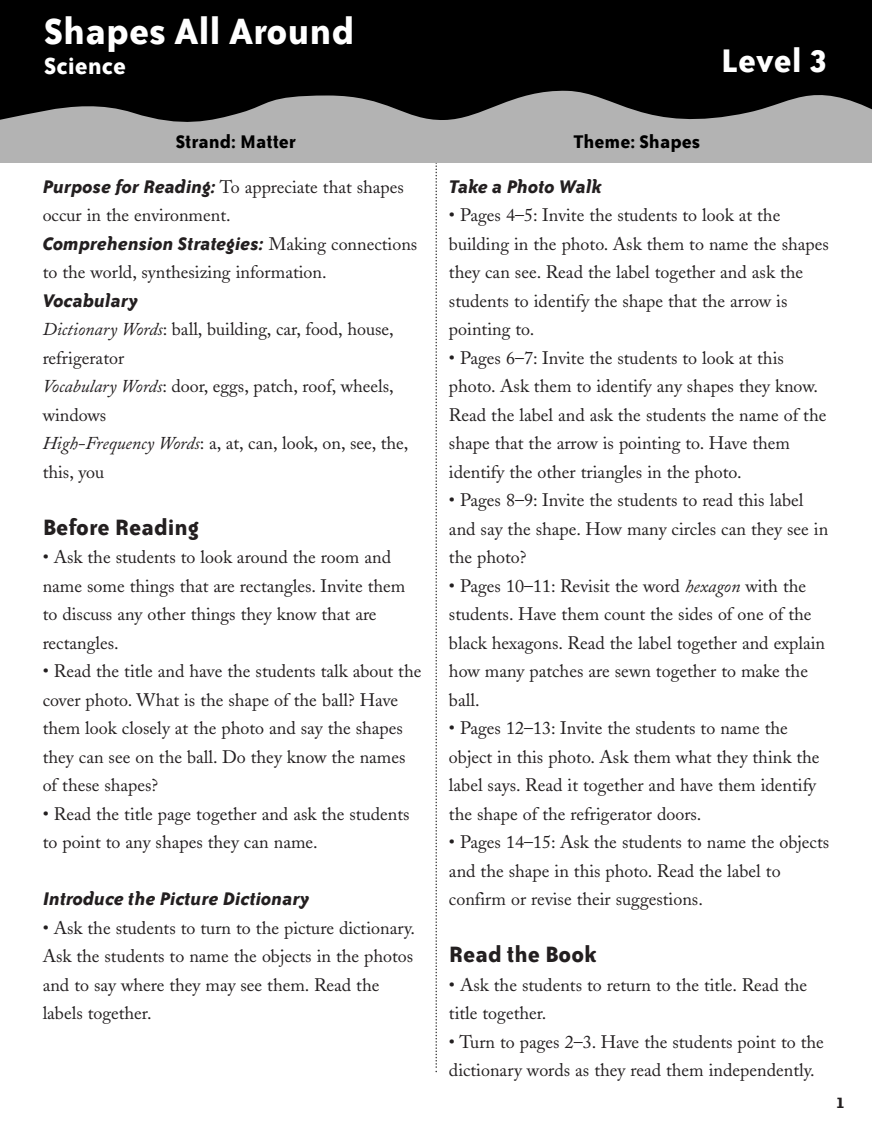
<style>
.page{position:relative;width:872px;height:1134px;background:#fff}
.page>*{position:absolute;margin:0;border:0;box-sizing:border-box;transform-origin:0 0}
.t1{font:700 42px "Bailey Sans ITC";color:#fff}
.t2{font:700 37.5px "Bailey Sans ITC";color:#fff}
.t3{font:700 27px "Bailey Sans ITC";color:#fff}
.t4{font:700 25.5px "Bailey Sans ITC";color:#231f20}
.t5{font:italic 700 21px "Bailey Sans ITC";color:#231f20}
.t6{font:700 21px "Bailey Sans ITC";color:#000}
.t7{font:18px/28.5px "Adobe Caslon";color:#231f20}
.t8{font:700 18px "Bailey Sans ITC";color:#231f20}
.s1{font-family:"Bailey Sans ITC";font-weight:700;font-style:italic;font-size:21px}
.s2{font-family:"Adobe Caslon";font-weight:400;font-style:normal;font-size:18px}
.s3{font-style:italic}
</style>
<div class="page">
<svg style="left:435px;top:163px;width:2px;height:909px"></svg>
<div style="left:0;top:0;width:872px;height:163px;background:#b3b3b3"></div>
<svg style="left:0;top:0;width:872px;height:122px;background:#141414"></svg>
<h1 class="t1" style="left:44px;top:14px;width:312px">Shapes All Around</h1>
<h3 class="t3" style="left:44px;top:55px;width:83px">Science</h3>
<h2 class="t2" style="left:720px;top:45px;width:109px">Level 3</h2>
<p class="t6" style="left:176px;top:134px;width:121px">Strand: Matter</p>
<p class="t6" style="left:573px;top:134px;width:129px">Theme: Shapes</p>
<p class="t7" style="left:43px;top:174px;width:363px"><span class="s1">Purpose for Reading:</span> To appreciate that shapes occur in the environment.</p>
<p class="t5" style="left:43px;top:235px;width:376px">Comprehension Strategies: <span class="s2">Making connections</span></p>
<p class="t7" style="left:43px;top:260px;width:285px">to the world, synthesizing information.</p>
<p class="t5" style="left:43px;top:292px;width:97px">Vocabulary</p>
<p class="t7" style="left:43px;top:317px;width:367px"><span class="s3">Dictionary Words</span>: ball, building, car, food, house, refrigerator<br><span class="s3">Vocabulary Words</span>: door, eggs, patch, roof, wheels, windows<br><span class="s3">High-Frequency Words</span>: a, at, can, look, on, see, the, this, you</p>
<h3 class="t4" style="left:43px;top:517px;width:158px">Before Reading</h3>
<p class="t7" style="left:43px;top:545px;width:364px">• Ask the students to look around the room and name some things that are rectangles. Invite them to discuss any other things they know that are rectangles.</p>
<p class="t7" style="left:43px;top:659px;width:380px">• Read the title and have the students talk about the cover photo. What is the shape of the ball? Have them look closely at the photo and say the shapes they can see on the ball. Do they know the names of these shapes?</p>
<p class="t7" style="left:43px;top:801px;width:368px">• Read the title page together and ask the students to point to any shapes they can name.</p>
<p class="t5" style="left:43px;top:890px;width:268px">Introduce the Picture Dictionary</p>
<p class="t7" style="left:43px;top:915px;width:374px">• Ask the students to turn to the picture dictionary.<br>Ask the students to name the objects in the photos and to say where they may see them. Read the labels together.</p>
<p class="t5" style="left:449px;top:178px;width:154px">Take a Photo Walk</p>
<p class="t7" style="left:449px;top:203px;width:381px">• Pages 4–5: Invite the students to look at the building in the photo. Ask them to name the shapes they can see. Read the label together and ask the students to identify the shape that the arrow is pointing to.</p>
<p class="t7" style="left:449px;top:345px;width:379px">• Pages 6–7: Invite the students to look at this photo. Ask them to identify any shapes they know.<br>Read the label and ask the students the name of the shape that the arrow is pointing to. Have them identify the other triangles in the photo.</p>
<p class="t7" style="left:449px;top:488px;width:381px">• Pages 8–9: Invite the students to read this label and say the shape. How many circles can they see in the photo?</p>
<p class="t7" style="left:449px;top:573px;width:377px">• Pages 10–11: Revisit the word <span class="s3">hexagon</span> with the students. Have them count the sides of one of the black hexagons. Read the label together and explain how many patches are sewn together to make the ball.</p>
<p class="t7" style="left:449px;top:716px;width:372px">• Pages 12–13: Invite the students to name the object in this photo. Ask them what they think the label says. Read it together and have them identify the shape of the refrigerator doors.</p>
<p class="t7" style="left:449px;top:830px;width:381px">• Pages 14–15: Ask the students to name the objects and the shape in this photo. Read the label to confirm or revise their suggestions.</p>
<h3 class="t4" style="left:449px;top:944px;width:149px">Read the Book</h3>
<p class="t7" style="left:449px;top:972px;width:359px">• Ask the students to return to the title. Read the title together.</p>
<p class="t7" style="left:449px;top:1029px;width:376px">• Turn to pages 2–3. Have the students point to the dictionary words as they read them independently.</p>
<p class="t8" style="left:835px;top:1095px;width:11px">1</p>
</div>
